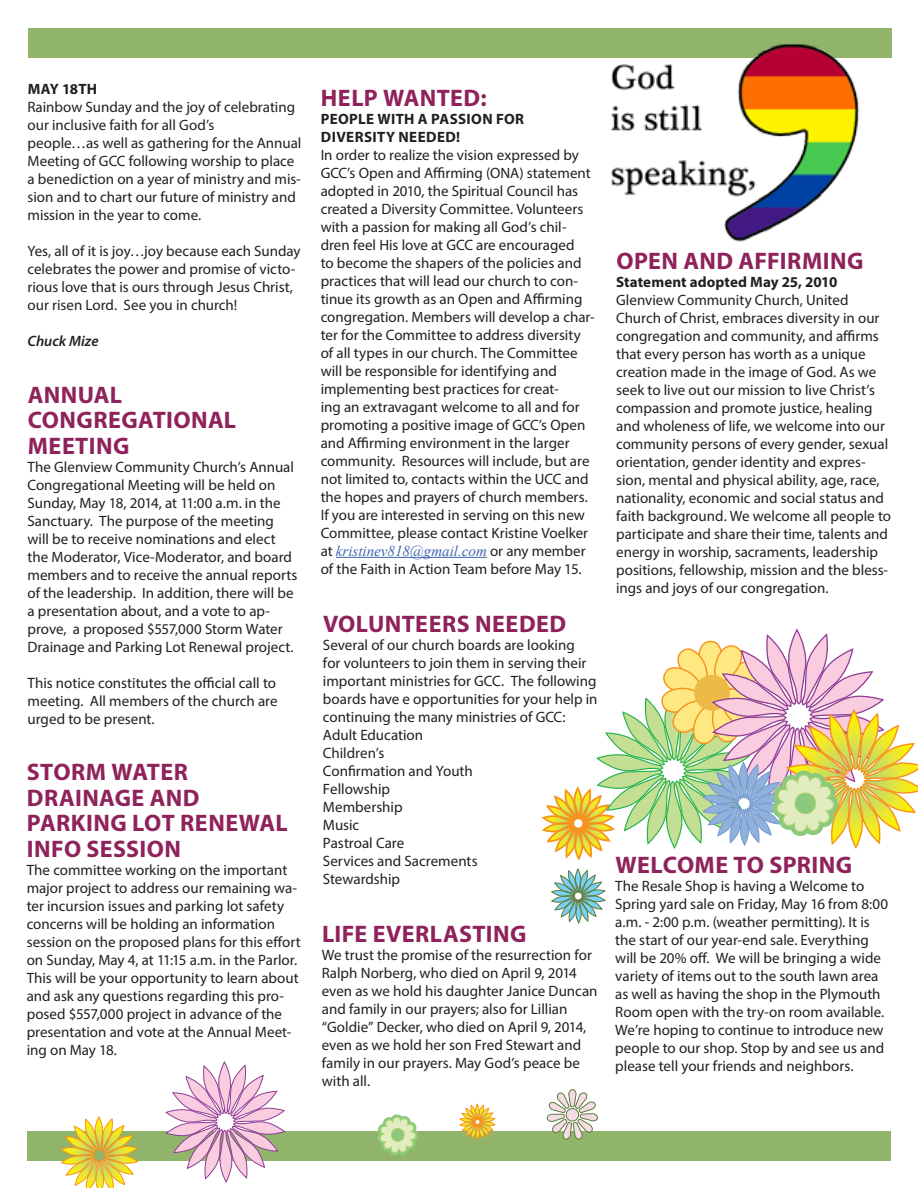
<style>
.page{position:relative;width:918px;height:1188px;background:#fff}
.page>*{position:absolute;margin:0;border:0;box-sizing:border-box;transform-origin:0 0}
.t1{font:700 24px/25.5px "Myriad Pro";letter-spacing:.015em;color:#8f225b}
.t2{font:15px/18px "Myriad Pro";color:#231f20}
.t3{font:700 15px "Myriad Pro";letter-spacing:.015em;color:#231f20}
.t4{font:italic 600 15px "Myriad Pro";color:#231f20}
.s1{font-family:"Times New Roman";font-style:italic;color:#3d65b0}
</style>
<div class="page">
<div style="left:28px;top:28px;width:864px;height:30px;background:#90b56a"></div>
<div style="left:27px;top:1131px;width:864px;height:30px;background:#90b56a"></div>
<hr style="left:336px;top:557px;width:151px;height:1px;background:#3d65b0">
<img style="left:611px;top:43px;width:248px;height:198px">
<svg style="left:541px;top:628px;width:377px;height:296px"></svg>
<svg style="left:377px;top:1114px;width:41px;height:41px"></svg>
<svg style="left:546px;top:1089px;width:52px;height:51px"></svg>
<div style="left:566px;top:1109px;width:13px;height:12px;background:#f3dce6;border-radius:50%"></div>
<div style="left:566px;top:1108px;width:13px;height:14px;border:1px solid #5c7b39;border-radius:50%"></div>
<svg style="left:459px;top:1103px;width:37px;height:38px"></svg>
<svg style="left:165px;top:1061px;width:121px;height:122px"></svg>
<svg style="left:60px;top:1116px;width:79px;height:72px"></svg>
<p class="t3" style="left:28px;top:79px;width:71px">MAY 18TH</p>
<p class="t2" style="left:28px;top:97px;width:269px">Rainbow Sunday and the joy of celebrating our inclusive faith for all God’s</p>
<p class="t2" style="left:28px;top:133px;width:275px">people…as well as gathering for the Annual Meeting of GCC following worship to place a benediction on a year of ministry and mis&shy;sion and to chart our future of ministry and mission in the year to come.</p>
<p class="t2" style="left:28px;top:241px;width:275px">Yes, all of it is joy…joy because each Sunday celebrates the power and promise of victo&shy;rious love that is ours through Jesus Christ, our risen Lord. See you in church!</p>
<p class="t4" style="left:28px;top:331px;width:73px">Chuck Mize</p>
<p class="t1" style="left:28px;top:381px;width:96px">ANNUAL</p>
<p class="t1" style="left:28px;top:407px;width:210px">CONGREGATIONAL</p>
<p class="t1" style="left:28px;top:432px;width:103px">MEETING</p>
<p class="t2" style="left:28px;top:457px;width:271px">The Glenview Community Church’s Annual Congregational Meeting will be held on Sunday, May 18, 2014, at 11:00 a.m. in the Sanctuary. The purpose of the meeting will be to receive nominations and elect the Moderator, Vice-Moderator, and board members and to receive the annual reports of the leadership. In addition, there will be a presentation about, and a vote to ap&shy;prove, a proposed $557,000 Storm Water Drainage and Parking Lot Renewal project.</p>
<p class="t2" style="left:28px;top:673px;width:252px;text-align:justify">This notice constitutes the official call to meeting. All members of the church are urged to be present.</p>
<p class="t1" style="left:27px;top:759px;width:163px">STORM WATER</p>
<p class="t1" style="left:27px;top:784px;width:174px">DRAINAGE AND</p>
<p class="t1" style="left:27px;top:810px;width:262px">PARKING LOT RENEWAL<br>INFO SESSION</p>
<p class="t2" style="left:27px;top:861px;width:276px">The committee working on the important major project to address our remaining wa&shy;ter incursion issues and parking lot safety concerns will be holding an information session on the proposed plans for this effort on Sunday, May 4, at 11:15 a.m. in the Parlor.<br>This will be your opportunity to learn about and ask any questions regarding this pro&shy;posed $557,000 project in advance of the presentation and vote at the Annual Meet&shy;ing on May 18.</p>
<p class="t1" style="left:321px;top:84px;width:167px">HELP WANTED:</p>
<p class="t3" style="left:321px;top:109px;width:205px">PEOPLE WITH A PASSION FOR</p>
<p class="t3" style="left:321px;top:127px;width:141px">DIVERSITY NEEDED!</p>
<p class="t2" style="left:321px;top:145px;width:275px">In order to realize the vision expressed by GCC’s Open and Affirming (ONA) statement adopted in 2010, the Spiritual Council has created a Diversity Committee. Volunteers with a passion for making all God’s chil&shy;dren feel His love at GCC are encouraged<br>to become the shapers of the policies and practices that will lead our church to con&shy;tinue its growth as an Open and Affirming congregation. Members will develop a char&shy;ter for the Committee to address diversity of all types in our church. The Committee will be responsible for identifying and implementing best practices for creat-<br>ing an extravagant welcome to all and for promoting a positive image of GCC’s Open and Affirming environment in the larger community. Resources will include, but are not limited to, contacts within the UCC and the hopes and prayers of church members.<br>If you are interested in serving on this new Committee, please contact Kristine Voelker at <span class="s1">kristinev818@gmail.com</span> or any member of the Faith in Action Team before May 15.</p>
<p class="t1" style="left:323px;top:610px;width:245px">VOLUNTEERS NEEDED</p>
<p class="t2" style="left:323px;top:636px;width:276px">Several of our church boards are looking<br>for volunteers to join them in serving their important ministries for GCC. The following boards have e opportunities for your help in continuing the many ministries of GCC:</p>
<p class="t2" style="left:323px;top:726px;width:102px">Adult Education</p>
<p class="t2" style="left:323px;top:744px;width:63px">Children’s</p>
<p class="t2" style="left:323px;top:762px;width:151px">Confirmation and Youth</p>
<p class="t2" style="left:323px;top:780px;width:69px">Fellowship</p>
<p class="t2" style="left:323px;top:798px;width:81px">Membership</p>
<p class="t2" style="left:323px;top:816px;width:38px">Music</p>
<p class="t2" style="left:323px;top:834px;width:83px">Pastroal Care</p>
<p class="t2" style="left:323px;top:852px;width:156px">Services and Sacrements</p>
<p class="t2" style="left:323px;top:870px;width:79px">Stewardship</p>
<p class="t1" style="left:322px;top:920px;width:206px">LIFE EVERLASTING</p>
<p class="t2" style="left:322px;top:946px;width:277px">We trust the promise of the resurrection for Ralph Norberg, who died on April 9, 2014 even as we hold his daughter Janice Duncan and family in our prayers; also for Lillian “Goldie” Decker, who died on April 9, 2014, even as we hold her son Fred Stewart and family in our prayers. May God’s peace be with all.</p>
<p class="t1" style="left:616px;top:247px;width:249px">OPEN AND AFFIRMING</p>
<p class="t3" style="left:616px;top:272px;width:223px">Statement adopted May 25, 2010</p>
<p class="t2" style="left:616px;top:291px;width:276px">Glenview Community Church, United Church of Christ, embraces diversity in our congregation and community, and affirms that every person has worth as a unique creation made in the image of God. As we seek to live out our mission to live Christ’s compassion and promote justice, healing and wholeness of life, we welcome into our community persons of every gender, sexual orientation, gender identity and expres&shy;sion, mental and physical ability, age, race, nationality, economic and social status and faith background. We welcome all people to participate and share their time, talents and energy in worship, sacraments, leadership positions, fellowship, mission and the bless&shy;ings and joys of our congregation.</p>
<p class="t1" style="left:616px;top:852px;width:238px">WELCOME TO SPRING</p>
<p class="t2" style="left:615px;top:877px;width:274px">The Resale Shop is having a Welcome to Spring yard sale on Friday, May 16 from 8:00 a.m. - 2:00 p.m. (weather permitting). It is the start of our year-end sale. Everything will be 20% off. We will be bringing a wide variety of items out to the south lawn area as well as having the shop in the Plymouth Room open with the try-on room available.<br>We’re hoping to continue to introduce new</p>
<p class="t2" style="left:615px;top:1039px;width:271px">people to our shop. Stop by and see us and please tell your friends and neighbors.</p>
</div>
